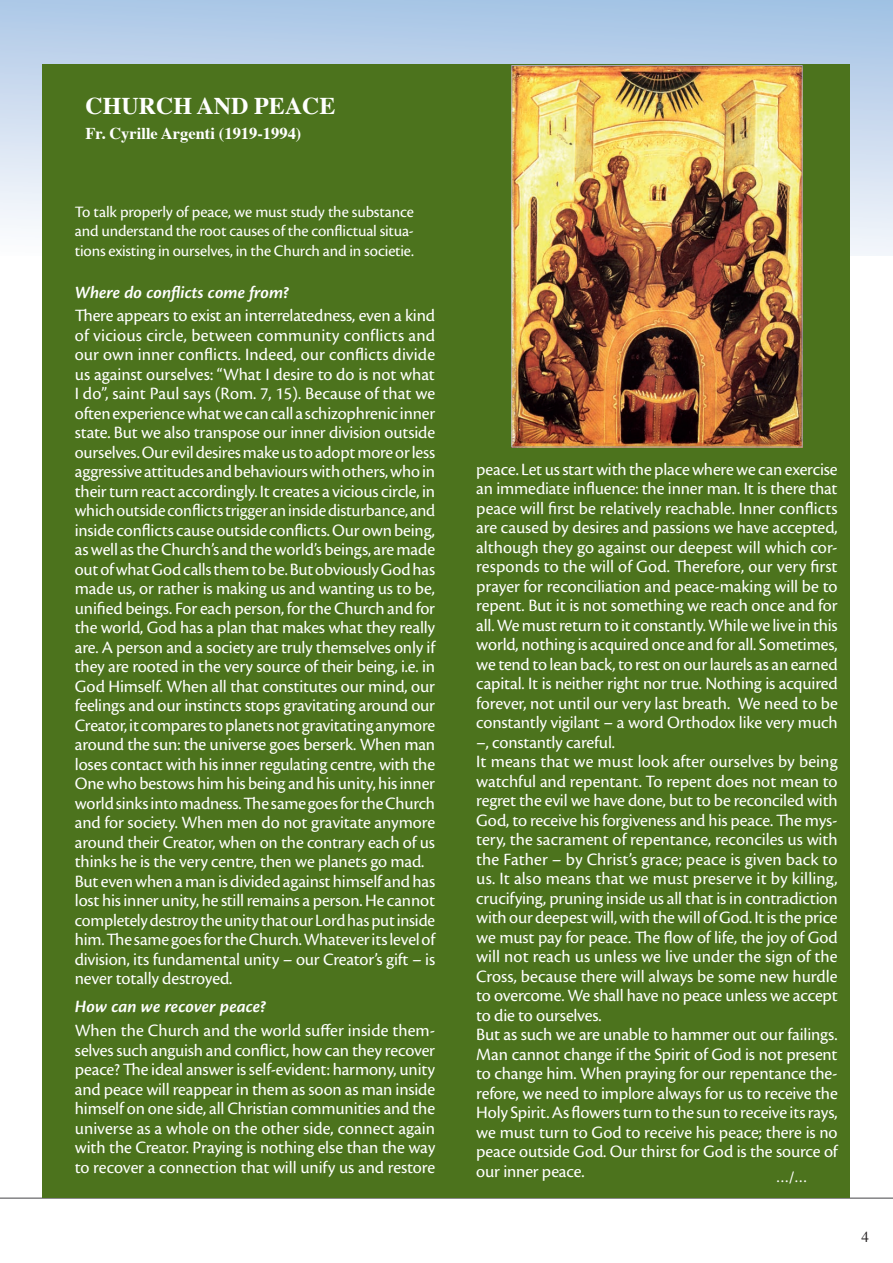
<style>
.page{position:relative;width:893px;height:1263px;background:#fff}
.page>*{position:absolute;margin:0;border:0;box-sizing:border-box;transform-origin:0 0}
.t1{font:700 24px "Times";color:#fff}
.t2{font:18px/19.5px "Cronos Pro";letter-spacing:-.01em;color:#fff}
.t3{font:italic 600 18px "Cronos Pro";color:#fff}
.t4{font:16.5px/19.5px "Cronos Pro";letter-spacing:-.01em;color:#fff;text-align:justify}
.t5{font:700 16.5px "Times";color:#fff}
.t6{font:15px "Times";color:#231f20}
</style>
<div class="page">
<div style="left:0;top:0;width:893px;height:255px;background:linear-gradient(to bottom,#a7c4e4,#f4f6f6)"></div>
<hr style="left:0;top:1197px;width:893px;height:2px;background:#636366">
<div style="left:43px;top:64px;width:807px;height:1133px;background:#4c731d"></div>
<img style="left:514px;top:67px;width:286px;height:378px">
<div style="left:512px;top:65px;width:290px;height:382px;border:1px solid #a8a9ad"></div>
<h1 class="t1" style="left:85px;top:83px;width:252px">CHURCH AND PEACE</h1>
<p class="t5" style="left:85px;top:118px;width:217px">Fr. Cyrille Argenti (1919-1994)</p>
<p class="t4" style="left:75px;top:202px;width:341px">To talk properly of peace, we must study the substance and understand the root causes of the conflictual situa&shy;tions existing in ourselves, in the Church and in societie.</p>
<p class="t3" style="left:75px;top:282px;width:216px">Where do conflicts come from?</p>
<p class="t2" style="left:75px;top:306px;width:362px">There appears to exist an interrelatedness, even a kind of vicious circle, between community conflicts and our own inner conflicts. Indeed, our conflicts divide us against ourselves: “What I desire to do is not what I do”, saint Paul says (Rom. 7, 15). Because of that we often experience what we can call a schizophrenic inner state. But we also transpose our inner division outside ourselves. Our evil desires make us to adopt more or less aggressive attitudes and behaviours with others, who in their turn react accordingly. It creates a vicious circle, in which outside conflicts trigger an inside disturbance, and inside conflicts cause outside conflicts. Our own being, as well as the Church’s and the world’s beings, are made out of what God calls them to be. But obviously God has made us, or rather is making us and wanting us to be, unified beings. For each person, for the Church and for the world, God has a plan that makes what they really are. A person and a society are truly themselves only if they are rooted in the very source of their being, i.e. in God Himself. When all that constitutes our mind, our feelings and our instincts stops gravitating around our Creator, it compares to planets not gravitating anymore around the sun: the universe goes berserk. When man loses contact with his inner regulating centre, with the One who bestows him his being and his unity, his inner world sinks into madness. The same goes for the Church and for society. When men do not gravitate anymore around their Creator, when on the contrary each of us thinks he is the very centre, then we planets go mad.<br>But even when a man is divided against himself and has lost his inner unity, he still remains a person. He cannot completely destroy the unity that our Lord has put inside him. The same goes for the Church. Whatever its level of division, its fundamental unity – our Creator’s gift – is never totally destroyed.</p>
<p class="t3" style="left:75px;top:996px;width:193px">How can we recover peace?</p>
<p class="t2" style="left:75px;top:1021px;width:362px;text-align:justify">When the Church and the world suffer inside them&shy;selves such anguish and conflict, how can they recover peace? The ideal answer is self-evident: harmony, unity and peace will reappear in them as soon as man inside himself on one side, all Christian communities and the universe as a whole on the other side, connect again with the Creator. Praying is nothing else than the way to recover a connection that will unify us and restore</p>
<p class="t2" style="left:476px;top:459px;width:363px">peace. Let us start with the place where we can exercise an immediate influence: the inner man. It is there that peace will first be relatively reachable. Inner conflicts are caused by desires and passions we have accepted, although they go against our deepest will which cor&shy;responds to the will of God. Therefore, our very first prayer for reconciliation and peace-making will be to repent. But it is not something we reach once and for all. We must return to it constantly. While we live in this world, nothing is acquired once and for all. Sometimes, we tend to lean back, to rest on our laurels as an earned capital. It is neither right nor true. Nothing is acquired forever, not until our very last breath. We need to be constantly vigilant – a word Orthodox like very much –, constantly careful.<br>It means that we must look after ourselves by being watchful and repentant. To repent does not mean to regret the evil we have done, but to be reconciled with God, to receive his forgiveness and his peace. The mys&shy;tery, the sacrament of repentance, reconciles us with the Father – by Christ’s grace; peace is given back to us. It also means that we must preserve it by killing, crucifying, pruning inside us all that is in contradiction with our deepest will, with the will of God. It is the price we must pay for peace. The flow of life, the joy of God will not reach us unless we live under the sign of the Cross, because there will always be some new hurdle to overcome. We shall have no peace unless we accept to die to ourselves.<br>But as such we are unable to hammer out our failings.<br>Man cannot change if the Spirit of God is not present to change him. When praying for our repentance the&shy;refore, we need to implore always for us to receive the Holy Spirit. As flowers turn to the sun to receive its rays, we must turn to God to receive his peace; there is no peace outside God. Our thirst for God is the source of our inner peace.</p>
<p class="t4" style="left:776px;top:1167px;width:33px">…/…</p>
<p class="t6" style="left:862px;top:1222px;width:9px">4</p>
</div>
